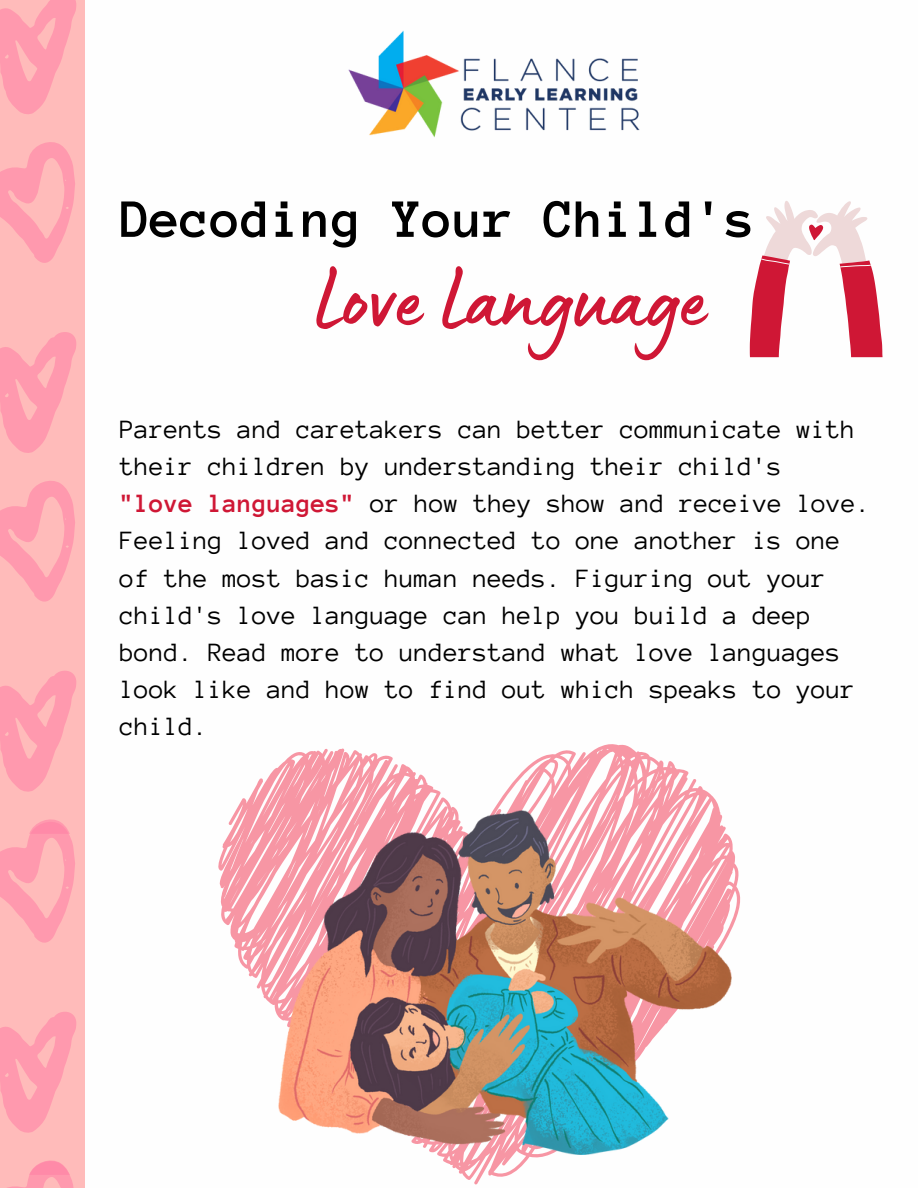
<style>
.page{position:relative;width:918px;height:1188px;background:#ffbbba}
.page>*{position:absolute;margin:0;border:0;box-sizing:border-box;transform-origin:0 0}
.t1{font:90px "Lumios Marker";color:#cf1735}
.t2{font:700 55.5px "Anonymous Pro";color:#000}
.t3{font:27px/37.2px "Anonymous Pro";color:#000}
.s1{font-weight:700;color:#cf1735}
</style>
<div class="page">
<svg style="left:0;top:0;width:76px;height:114px"></svg>
<svg style="left:0;top:142px;width:75px;height:121px"></svg>
<svg style="left:0;top:332px;width:76px;height:121px"></svg>
<svg style="left:0;top:481px;width:75px;height:121px"></svg>
<svg style="left:0;top:671px;width:76px;height:121px"></svg>
<svg style="left:0;top:819px;width:75px;height:124px"></svg>
<svg style="left:0;top:1012px;width:76px;height:121px"></svg>
<svg style="left:7px;top:1160px;width:67px;height:28px"></svg>
<div style="left:85px;top:0;width:833px;height:1188px;background:#fefefe"></div>
<svg style="left:218px;top:744px;width:449px;height:441px"></svg>
<svg style="left:667px;top:201px;width:216px;height:727px"></svg>
<img style="left:348px;top:30px;width:292px;height:108px">
<img style="left:278px;top:810px;width:454px;height:345px">
<h2 class="t2" style="left:120px;top:192px;width:638px">Decoding Your Child's</h2>
<h1 class="t1" style="left:314px;top:269px;width:392px">Love Language</h1>
<p class="t3" style="left:120px;top:411px;width:752px">Parents and caretakers can better communicate with their children by understanding their child's<br><span class="s1">"love languages"</span> or how they show and receive love.<br>Feeling loved and connected to one another is one of the most basic human needs. Figuring out your child's love language can help you build a deep bond. Read more to understand what love languages look like and how to find out which speaks to your child.</p>
</div>
